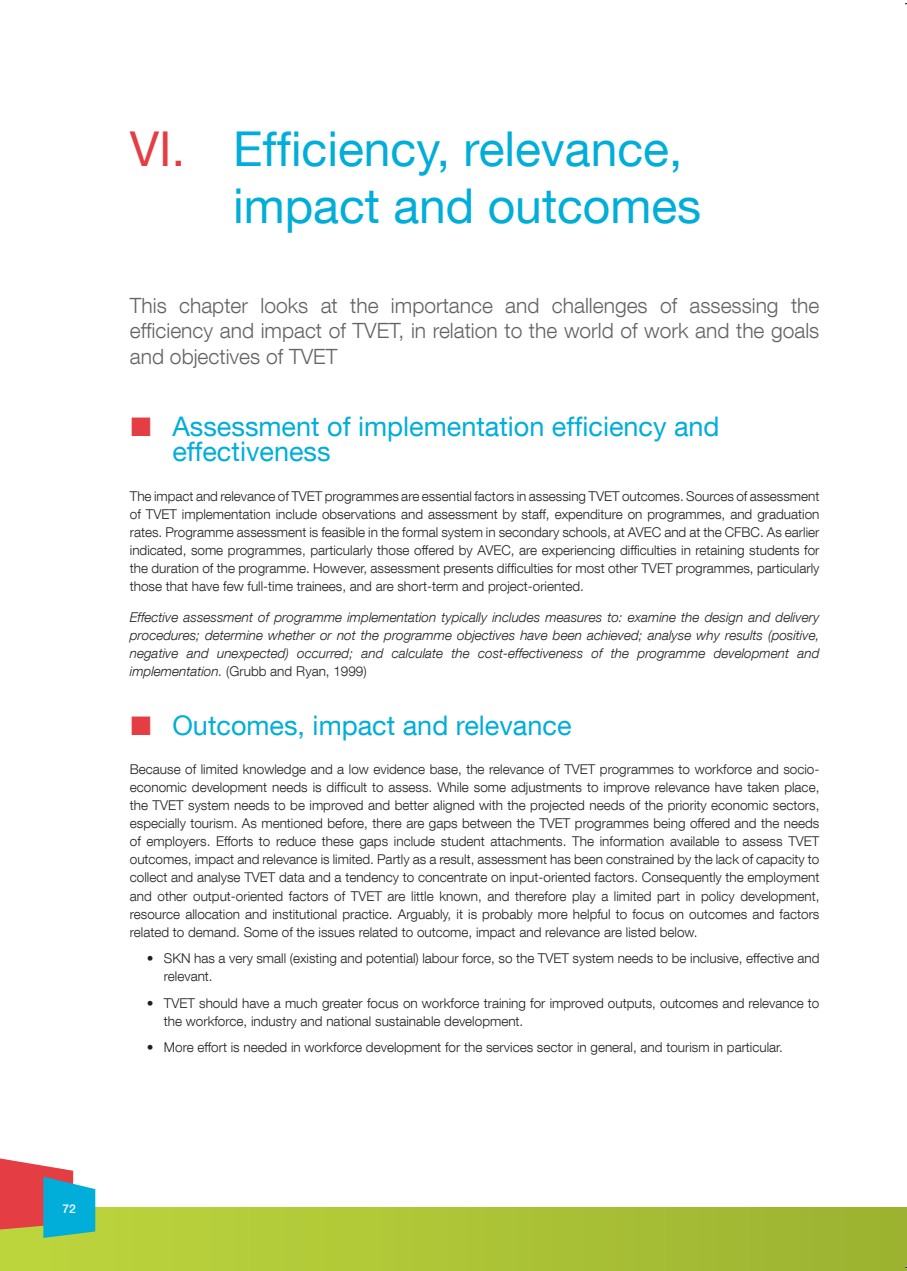
<style>
.page{position:relative;width:907px;height:1271px;background:#fff}
.page>*{position:absolute;margin:0;border:0;box-sizing:border-box;transform-origin:0 0}
.TT_num{font:48px/57.6px "Helvetica Neue LT Com";color:#00aed9}
.t1{font:27px/25.5px "Helvetica Neue LT Com";color:#00aed9}
.TXT_intro{font:300 21px/25.5px "Helvetica Neue LT Com";color:#636366;text-align:justify}
.TXT{font:300 13.5px/18px "Helvetica Neue LT Com";color:#231f20;text-align:justify}
.TXT-2{font:italic 300 13.5px/18px "Helvetica Neue LT Com";color:#231f20;text-align:justify}
.t2{font:500 12px "Helvetica Neue LT Com";color:#fff}
.s1{color:#e43e44}
.s2{font-style:normal}
</style>
<div class="page">
<div style="left:895px;top:1207px;width:11px;height:63px;background:#9cb230"></div>
<div style="left:0;top:1207px;width:895px;height:63px;background:linear-gradient(to right,#bed73d,#9cb332)"></div>
<svg style="left:0;top:1158px;width:95px;height:79px;background:#938c94"></svg>
<svg style="left:0;top:1266px;width:3px;height:5px"></svg>
<p class="TT_num" style="left:233px;top:119px;width:469px;text-indent:-103px"><span class="s1">VI.</span> Efficiency, relevance, impact and outcomes</p>
<p class="TXT_intro" style="left:130px;top:292px;width:690px">This chapter looks at the importance and challenges of assessing the efficiency and impact of TVET, in relation to the world of work and the goals and objectives of TVET</p>
<p class="t1" style="left:172px;top:413px;width:548px">Assessment of implementation efficiency and effectiveness</p>
<p class="TXT" style="left:130px;top:486px;width:690px">The impact and relevance of TVET programmes are essential factors in assessing TVET outcomes. Sources of assessment of TVET implementation include observations and assessment by staff, expenditure on programmes, and graduation rates. Programme assessment is feasible in the formal system in secondary schools, at AVEC and at the CFBC. As earlier indicated, some programmes, particularly those offered by AVEC, are experiencing difficulties in retaining students for the duration of the programme. However, assessment presents difficulties for most other TVET programmes, particularly those that have few full-time trainees, and are short-term and project-oriented.</p>
<p class="TXT-2" style="left:130px;top:607px;width:690px">Effective assessment of programme implementation typically includes measures to: examine the design and delivery procedures; determine whether or not the programme objectives have been achieved; analyse why results (positive, negative and unexpected) occurred; and calculate the cost-effectiveness of the programme development and implementation. <span class="s2">(Grubb and Ryan, 1999)</span></p>
<p class="t1" style="left:172px;top:712px;width:400px">Outcomes, impact and relevance</p>
<p class="TXT" style="left:130px;top:760px;width:690px">Because of limited knowledge and a low evidence base, the relevance of TVET programmes to workforce and socio&shy;economic development needs is difficult to assess. While some adjustments to improve relevance have taken place, the TVET system needs to be improved and better aligned with the projected needs of the priority economic sectors, especially tourism. As mentioned before, there are gaps between the TVET programmes being offered and the needs of employers. Efforts to reduce these gaps include student attachments. The information available to assess TVET outcomes, impact and relevance is limited. Partly as a result, assessment has been constrained by the lack of capacity to collect and analyse TVET data and a tendency to concentrate on input-oriented factors. Consequently the employment and other output-oriented factors of TVET are little known, and therefore play a limited part in policy development, resource allocation and institutional practice. Arguably, it is probably more helpful to focus on outcomes and factors related to demand. Some of the issues related to outcome, impact and relevance are listed below.</p>
<p class="TXT" style="left:164px;top:948px;width:656px;text-indent:-17px">• SKN has a very small (existing and potential) labour force, so the TVET system needs to be inclusive, effective and relevant.</p>
<p class="TXT" style="left:164px;top:993px;width:656px;text-indent:-17px">• TVET should have a much greater focus on workforce training for improved outputs, outcomes and relevance to the workforce, industry and national sustainable development.</p>
<p class="TXT" style="left:147px;top:1037px;width:637px">• More effort is needed in workforce development for the services sector in general, and tourism in particular.</p>
<p class="t2" style="left:62px;top:1201px;width:15px">72</p>
</div>
